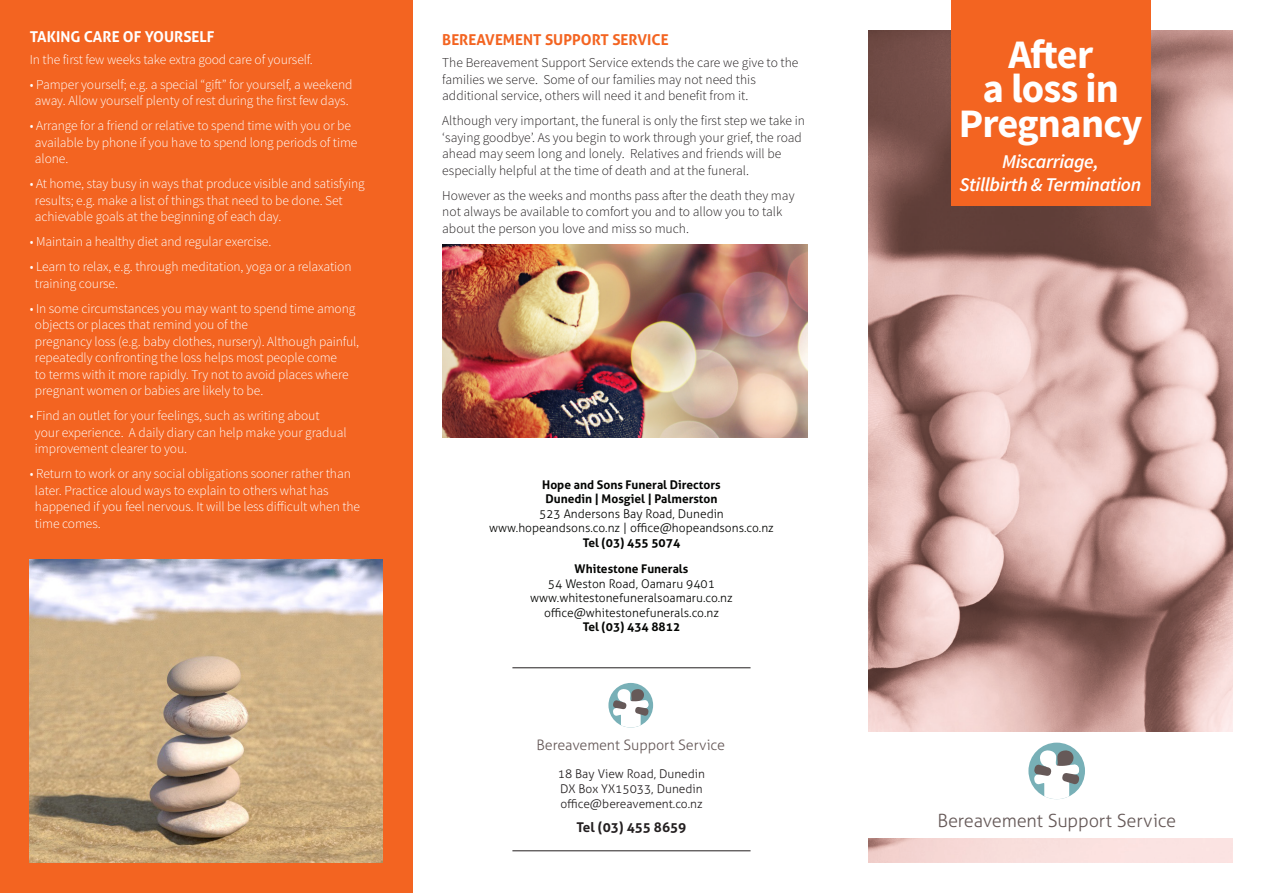
<style>
.page{position:relative;width:1263px;height:893px;background:#fff}
.page>*{position:absolute;margin:0;border:0;box-sizing:border-box;transform-origin:0 0}
.t1{font:700 40.5px/34.5px "Source Sans Pro";letter-spacing:-.02em;color:#fff;text-align:center}
.t2{font:italic 600 19.5px/23.4px "Source Sans Pro";letter-spacing:-.02em;color:#fff;text-align:center}
.t3{font:300 18.15px "Aller";letter-spacing:-.01em;color:#665958}
.t4{font:700 15px "Aller";color:#f36421}
.t5{font:700 15px "Aller";color:#fff}
.t6{font:300 14.4px "Aller";letter-spacing:-.01em;color:#665958}
.t7{font:300 13.5px/16.5px "Source Sans Pro";letter-spacing:-.005em;color:#fff}
.t8{font:300 13.5px/16.5px "Source Sans Pro";color:#231f20}
.t9{font:700 13.5px "Aller";color:#231f20}
.t10{font:300 12px/14.4px "Aller";color:#040503;text-align:center}
.t11{font:700 12px "Aller";color:#040503}
.t12{font:300 12px "Aller";color:#231f20}
</style>
<div class="page">
<div style="left:0;top:0;width:412px;height:893px;background:#f36421"></div>
<img style="left:868px;top:31px;width:364px;height:831px">
<div style="left:853px;top:732px;width:410px;height:106px;background:#fff"></div>
<div style="left:1028px;top:743px;width:57px;height:56px;background:#78b0b7;border-radius:50%"></div>
<svg style="left:1034px;top:750px;width:45px;height:49px"></svg>
<img style="left:442px;top:244px;width:366px;height:194px">
<img style="left:30px;top:560px;width:353px;height:302px">
<div style="left:951px;top:0;width:199px;height:206px;background:#f36421"></div>
<div style="left:608px;top:683px;width:45px;height:44px;background:#78b0b7;border-radius:50%"></div>
<svg style="left:612px;top:689px;width:37px;height:39px"></svg>
<hr style="left:512px;top:667px;width:238px;height:1px;background:#231f20">
<hr style="left:512px;top:850px;width:238px;height:1px;background:#231f20">
<p class="t5" style="left:30px;top:27px;width:186px">TAKING CARE OF YOURSELF</p>
<p class="t7" style="left:30px;top:51px;width:285px">In the first few weeks take extra good care of yourself.</p>
<p class="t7" style="left:30px;top:76px;width:324px;text-align:center">• Pamper yourself; e.g. a special “gift” for yourself, a weekend away. Allow yourself plenty of rest during the first few days.</p>
<p class="t7" style="left:35px;top:118px;width:324px;text-indent:-5px">• Arrange for a friend or relative to spend time with you or be available by phone if you have to spend long periods of time alone.</p>
<p class="t7" style="left:35px;top:176px;width:331px;text-indent:-5px">• At home, stay busy in ways that produce visible and satisfying results; e.g. make a list of things that need to be done. Set achievable goals at the beginning of each day.</p>
<p class="t7" style="left:30px;top:234px;width:243px">• Maintain a healthy diet and regular exercise.</p>
<p class="t7" style="left:35px;top:259px;width:318px;text-indent:-5px">• Learn to relax, e.g. through meditation, yoga or a relaxation training course.</p>
<p class="t7" style="left:35px;top:300px;width:326px;text-indent:-5px">• In some circumstances you may want to spend time among objects or places that remind you of the<br>pregnancy loss (e.g. baby clothes, nursery). Although painful, repeatedly confronting the loss helps most people come<br>to terms with it more rapidly. Try not to avoid places where pregnant women or babies are likely to be.</p>
<p class="t7" style="left:35px;top:408px;width:313px;text-indent:-5px">• Find an outlet for your feelings, such as writing about your experience. A daily diary can help make your gradual improvement clearer to you.</p>
<p class="t7" style="left:35px;top:466px;width:327px;text-indent:-5px">• Return to work or any social obligations sooner rather than later. Practice aloud ways to explain to others what has happened if you feel nervous. It will be less difficult when the time comes.</p>
<p class="t4" style="left:442px;top:30px;width:228px">BEREAVEMENT SUPPORT SERVICE</p>
<p class="t8" style="left:442px;top:54px;width:358px">The Bereavement Support Service extends the care we give to the families we serve. Some of our families may not need this additional service, others will need it and benefit from it.</p>
<p class="t8" style="left:442px;top:112px;width:364px">Although very important, the funeral is only the first step we take in ‘saying goodbye’. As you begin to work through your grief, the road ahead may seem long and lonely. Relatives and friends will be especially helpful at the time of death and at the funeral.</p>
<p class="t8" style="left:442px;top:187px;width:354px">However as the weeks and months pass after the death they may not always be available to comfort you and to allow you to talk about the person you love and miss so much.</p>
<p class="t11" style="left:542px;top:477px;width:180px">Hope and Sons Funeral Directors</p>
<p class="t11" style="left:545px;top:492px;width:174px">Dunedin | Mosgiel | Palmerston</p>
<p class="t10" style="left:539px;top:506px;width:186px">523 Andersons Bay Road, Dunedin</p>
<p class="t10" style="left:489px;top:521px;width:286px">www.hopeandsons.co.nz | office@hopeandsons.co.nz</p>
<p class="t11" style="left:583px;top:535px;width:99px">Tel (03) 455 5074</p>
<p class="t11" style="left:575px;top:562px;width:115px">Whitestone Funerals</p>
<p class="t10" style="left:548px;top:576px;width:169px">54 Weston Road, Oamaru 9401</p>
<p class="t10" style="left:530px;top:591px;width:204px">www.whitestonefuneralsoamaru.co.nz office@whitestonefunerals.co.nz</p>
<p class="t11" style="left:583px;top:619px;width:99px">Tel (03) 434 8812</p>
<p class="t6" style="left:536px;top:736px;width:190px">Bereavement Support Service</p>
<p class="t12" style="left:558px;top:767px;width:149px">18 Bay View Road, Dunedin</p>
<p class="t12" style="left:560px;top:782px;width:144px">DX Box YX15033, Dunedin</p>
<p class="t12" style="left:560px;top:797px;width:144px">office@bereavement.co.nz</p>
<p class="t9" style="left:577px;top:819px;width:111px">Tel (03) 455 8659</p>
<p class="t1" style="left:959px;top:38px;width:185px">After<br>a loss in<br>Pregnancy</p>
<p class="t2" style="left:959px;top:150px;width:183px">Miscarriage,<br>Stillbirth &amp; Termination</p>
<p class="t3" style="left:937px;top:810px;width:240px">Bereavement Support Service</p>
</div>
